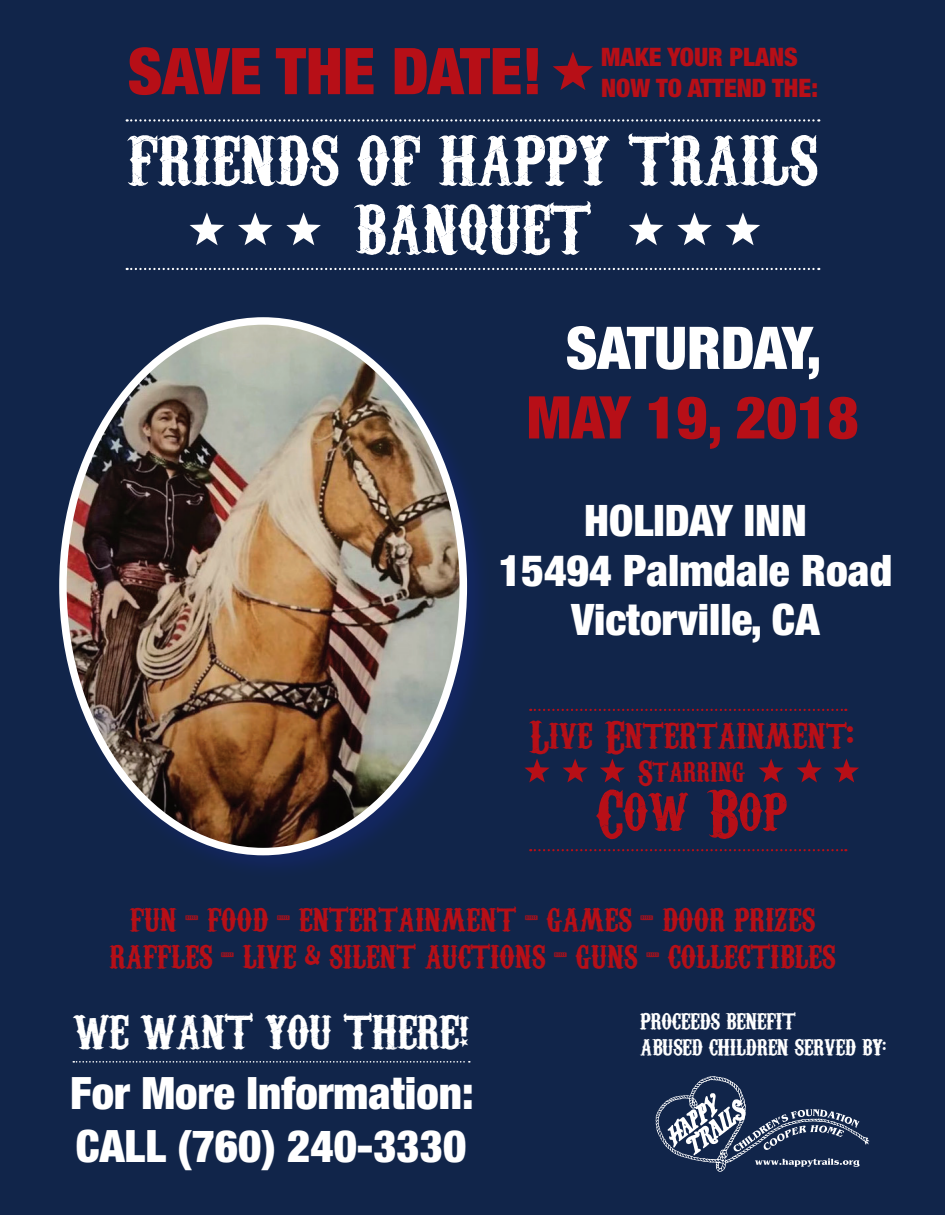
<style>
.page{position:relative;width:945px;height:1215px;background:#11254a}
.page>*{position:absolute;margin:0;border:0;box-sizing:border-box;transform-origin:0 0}
.t1{font:67.5px/69px "Carnivalee Freakshow";color:#fff;text-align:center}
.t2{font:66px "Carnivalee Freakshow";color:#b70f17}
.t3{font:900 condensed 64.5px "Helvetica Neue";color:#b70f17}
.t4{font:900 condensed 58.95px "Helvetica Neue";color:#b70f17}
.t5{font:900 condensed 58.95px "Helvetica Neue";color:#fff}
.t6{font:46.35px "Carnivalee Freakshow";letter-spacing:-.01em;color:#fff}
.t7{font:45px "Carnivalee Freakshow";color:#b70f17}
.t8{font:900 condensed 44.7px/52.7px "Helvetica Neue";color:#fff}
.t9{font:900 condensed 43.5px/49.5px "Helvetica Neue";color:#fff;text-align:center}
.t10{font:34.5px "Carnivalee Freakshow";color:#b70f17}
.t11{font:31.95px/36.6px "Carnivalee Freakshow";color:#b70f17;text-align:center}
.t12{font:900 condensed 25.5px/30.6px "Helvetica Neue";color:#b70f17}
.t13{font:22.2px/26.7px "Carnivalee Freakshow";letter-spacing:-.01em;color:#fff}
</style>
<div class="page">
<div style="left:54px;top:312px;width:439px;height:569px;background:#142768;opacity:.75"></div>
<img style="left:63px;top:321px;width:399px;height:531px">
<svg style="left:553px;top:52px;width:40px;height:38px"></svg>
<svg style="left:629px;top:212px;width:34px;height:33px"></svg>
<svg style="left:190px;top:212px;width:34px;height:33px"></svg>
<svg style="left:677px;top:212px;width:35px;height:33px"></svg>
<svg style="left:238px;top:212px;width:35px;height:33px"></svg>
<svg style="left:726px;top:212px;width:34px;height:33px"></svg>
<svg style="left:286px;top:212px;width:35px;height:33px"></svg>
<svg style="left:73px;top:1061px;width:397px;height:2px"></svg>
<svg style="left:127px;top:268px;width:692px;height:2px"></svg>
<svg style="left:127px;top:119px;width:692px;height:3px"></svg>
<svg style="left:759px;top:759px;width:25px;height:23px"></svg>
<svg style="left:524px;top:759px;width:26px;height:23px"></svg>
<svg style="left:797px;top:759px;width:25px;height:23px"></svg>
<svg style="left:563px;top:759px;width:25px;height:23px"></svg>
<svg style="left:834px;top:759px;width:25px;height:23px"></svg>
<svg style="left:600px;top:759px;width:25px;height:23px"></svg>
<svg style="left:530px;top:849px;width:316px;height:2px"></svg>
<svg style="left:530px;top:709px;width:316px;height:2px"></svg>
<svg style="left:656px;top:1076px;width:214px;height:96px"></svg>
<h3 class="t3" style="left:128px;top:31px;width:416px">SAVE THE DATE!</h3>
<p class="t12" style="left:601px;top:41px;width:218px">MAKE YOUR PLANS<br>NOW TO ATTEND THE:</p>
<h1 class="t1" style="left:127px;top:120px;width:692px">FRIENDS OF HAPPY TRAILS<br>BANQUET</h1>
<h3 class="t5" style="left:566px;top:312px;width:257px">SATURDAY,</h3>
<h3 class="t4" style="left:527px;top:381px;width:333px">MAY 19, 2018</h3>
<h3 class="t9" style="left:499px;top:495px;width:395px">HOLIDAY INN<br>15494 Palmdale Road<br>Victorville, CA</h3>
<h3 class="t7" style="left:529px;top:708px;width:326px">Live Entertainment:</h3>
<p class="t10" style="left:638px;top:750px;width:109px">Starring</p>
<h2 class="t2" style="left:596px;top:772px;width:192px">Cow Bop</h2>
<p class="t11" style="left:109px;top:899px;width:728px">FUN - FOOD - ENTERTAINMENT - GAMES - DOOR PRIZES<br>RAFFLES - LIVE &amp; SILENT AUCTIONS - GUNS - COLLECTIBLES</p>
<h3 class="t6" style="left:73px;top:1002px;width:397px">WE WANT YOU THERE!</h3>
<p class="t13" style="left:640px;top:1006px;width:247px">PROCEEDS BENEFIT<br>ABUSED CHILDREN SERVED BY:</p>
<h3 class="t8" style="left:70px;top:1066px;width:405px">For More Information:<br>CALL (760) 240-3330</h3>
</div>
